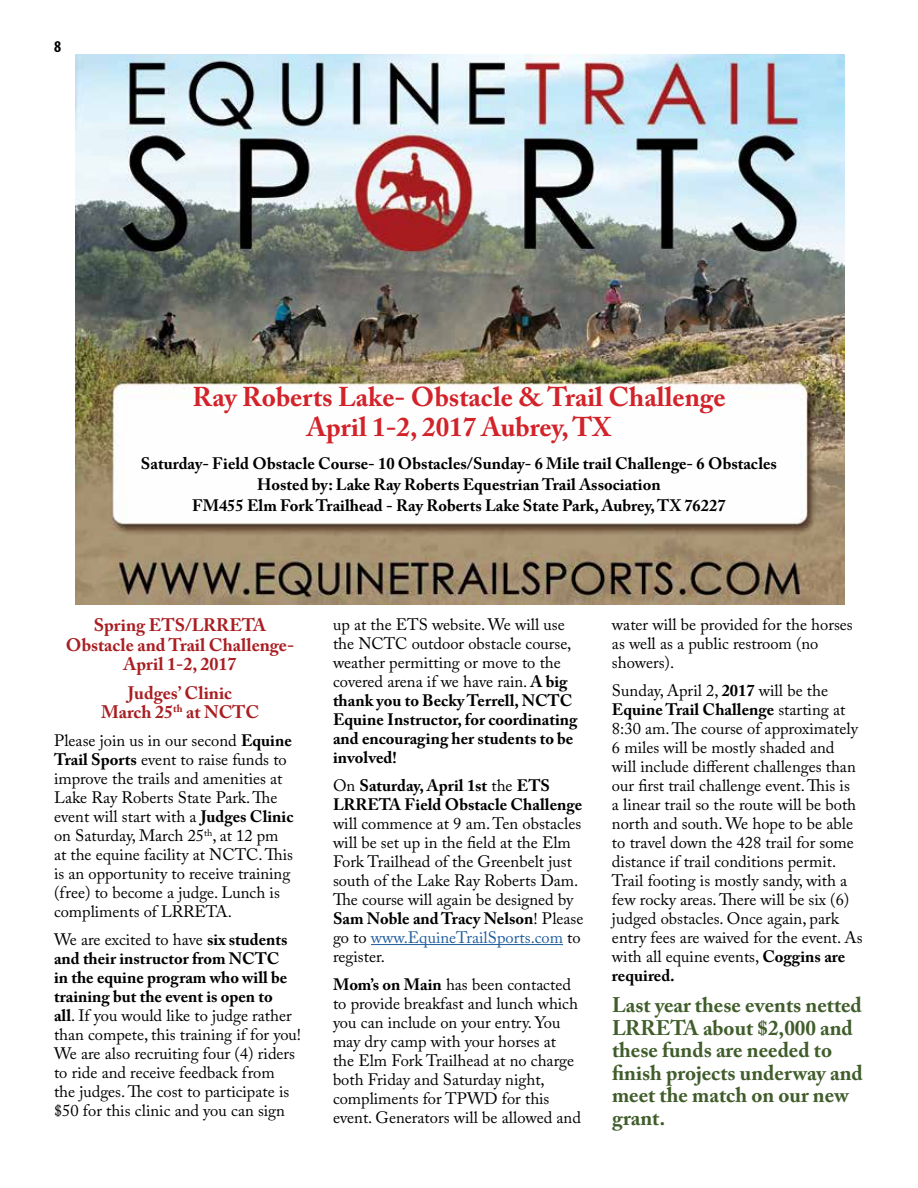
<style>
.page{position:relative;width:918px;height:1188px;background:#fff}
.page>*{position:absolute;margin:0;border:0;box-sizing:border-box;transform-origin:0 0}
.t1{font:700 27px/30px "Adobe Caslon Pro";color:#d2232a;text-align:center}
.t2{font:700 21px/22.5px "Adobe Caslon Pro";color:#405d2b}
.t3{font:700 18px/19.5px "Adobe Caslon Pro";color:#a91e22;text-align:center}
.t4{font:16.5px/18.9px "Adobe Caslon Pro";color:#000}
.t5{font:700 16.5px/21px "Adobe Caslon Pro";color:#000;text-align:center}
.t6{font:700 condensed 16.5px "Myriad Pro";color:#000}
.s1{font-weight:700}
.s2{font-weight:400}
.s3{color:#215e9e}
</style>
<div class="page">
<img style="left:75px;top:55px;width:769px;height:550px">
<hr style="left:371px;top:944px;width:192px;height:1px;background:#215e9e">
<p class="t6" style="left:54px;top:36px;width:9px">8</p>
<h1 class="t1" style="left:192px;top:382px;width:535px">Ray Roberts Lake- Obstacle &amp; Trail Challenge<br>April 1-2, 2017 Aubrey, TX</h1>
<p class="t5" style="left:141px;top:453px;width:638px">Saturday- Field Obstacle Course- 10 Obstacles/Sunday- 6 Mile trail Challenge- 6 Obstacles<br>Hosted by: Lake Ray Roberts Equestrian Trail Association<br>FM455 Elm Fork Trailhead - Ray Roberts Lake State Park, Aubrey, TX 76227</p>
<p class="t3" style="left:66px;top:615px;width:230px">Spring ETS/LRRETA<br>Obstacle and Trail Challenge-<br>April 1-2, 2017</p>
<p class="t3" style="left:101px;top:683px;width:159px">Judges’ Clinic<br>March 25<sup>th</sup> at NCTC</p>
<p class="t4" style="left:54px;top:731px;width:241px">Please join us in our second <span class="s1">Equine Trail Sports</span> event to raise funds to improve the trails and amenities at Lake Ray Roberts State Park. The event will start with a <span class="s1">Judges Clinic </span>on Saturday, March 25<sup>th</sup>, at 12 pm at the equine facility at NCTC. This is an opportunity to receive training (free) to become a judge. Lunch is compliments of LRRETA.</p>
<p class="t4" style="left:54px;top:930px;width:249px">We are excited to have <span class="s1">six students and their instructor from NCTC<br>in the equine program who will be training but the event is open to<br>all</span>. If you would like to judge rather than compete, this training if for you!<br>We are also recruiting four (4) riders to ride and receive feedback from<br>the judges. The cost to participate is $50 for this clinic and you can sign</p>
<p class="t4" style="left:333px;top:615px;width:246px">up at the ETS website. We will use the NCTC outdoor obstacle course, weather permitting or move to the covered arena if we have rain. <span class="s1">A big thank you to Becky Terrell, NCTC<br>Equine Instructor, for coordinating and encouraging her students to be involved!</span></p>
<p class="t5" style="left:333px;top:776px;width:251px;line-height:18.9px;text-align:left"><span class="s2">On</span> Saturday, April 1st <span class="s2">the</span> ETS<br>LRRETA Field Obstacle Challenge</p>
<p class="t4" style="left:333px;top:814px;width:252px">will commence at 9 am. Ten obstacles will be set up in the field at the Elm<br>Fork Trailhead of the Greenbelt just south of the Lake Ray Roberts Dam.<br>The course will again be designed by<br><span class="s1">Sam Noble and Tracy Nelson</span>! Please go to <span class="s3">www.EquineTrailSports.com</span> to register.</p>
<p class="t4" style="left:333px;top:975px;width:249px"><span class="s1">Mom’s on Main</span> has been contacted to provide breakfast and lunch which you can include on your entry. You may dry camp with your horses at the Elm Fork Trailhead at no charge both Friday and Saturday night, compliments for TPWD for this event. Generators will be allowed and</p>
<p class="t4" style="left:612px;top:615px;width:242px">water will be provided for the horses as well as a public restroom (no showers).</p>
<p class="t4" style="left:612px;top:681px;width:252px">Sunday, April 2, <span class="s1">2017</span> will be the <span class="s1">Equine Trail Challenge</span> starting at 8:30 am. The course of approximately 6 miles will be mostly shaded and will include different challenges than our first trail challenge event. This is<br>a linear trail so the route will be both north and south. We hope to be able to travel down the 428 trail for some distance if trail conditions permit.<br>Trail footing is mostly sandy, with a few rocky areas. There will be six (6) judged obstacles. Once again, park entry fees are waived for the event. As with all equine events, <span class="s1">Coggins are required.</span></p>
<p class="t2" style="left:612px;top:994px;width:252px">Last year these events netted<br>LRRETA about $2,000 and these funds are needed to finish projects underway and meet the match on our new grant.</p>
</div>
